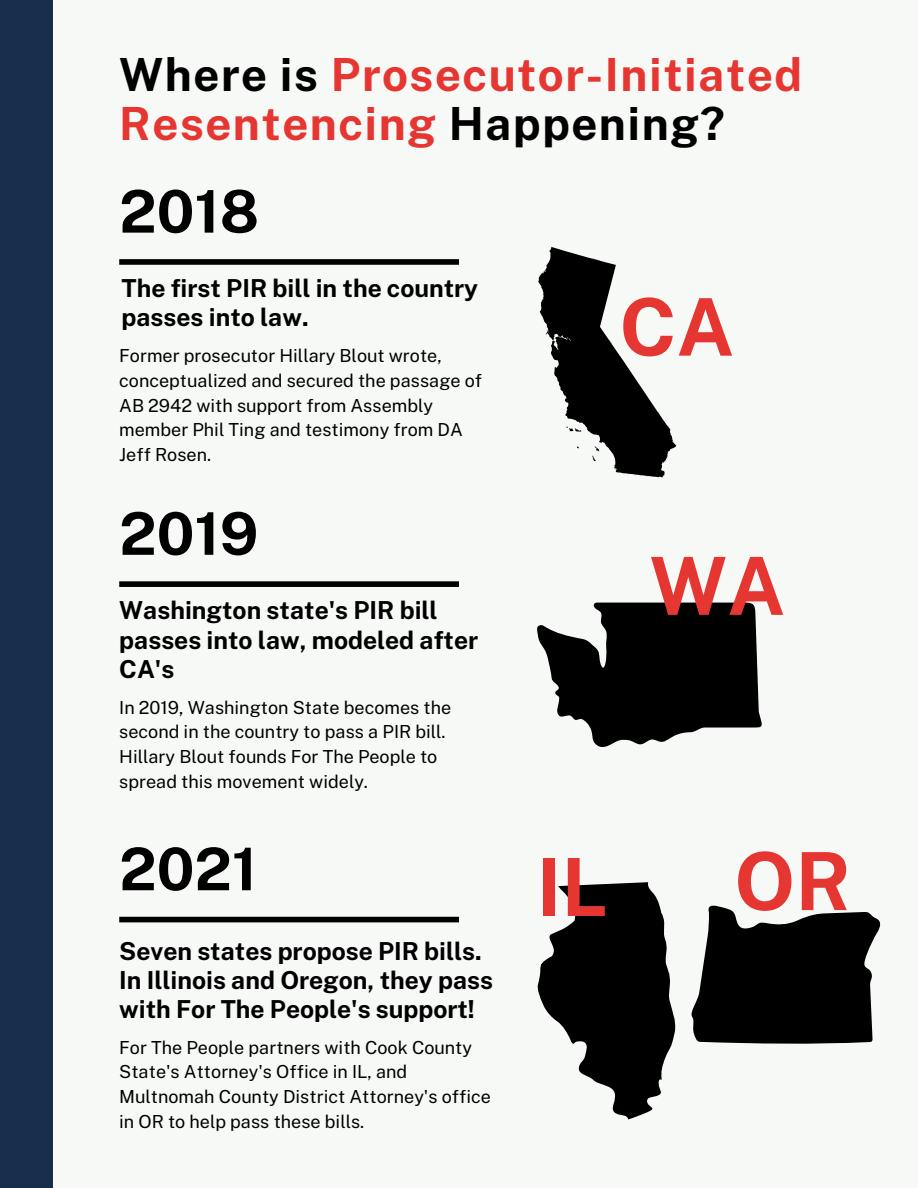
<style>
.page{position:relative;width:918px;height:1188px;background:#f7f9f7}
.page>*{position:absolute;margin:0;border:0;box-sizing:border-box;transform-origin:0 0}
.t1{font:700 80.25px "Public Sans";color:#e63632}
.t2{font:700 79.5px "Public Sans";color:#e63632}
.t3{font:700 58.8px "Public Sans";color:#000}
.t4{font:700 45.75px/48.3px "Public Sans";letter-spacing:.035em;color:#e63632}
.t5{font:700 24.75px/29.2px "Public Sans";color:#000}
.t6{font:18px/24.8px "Public Sans";color:#000}
.s1{color:#000}
</style>
<div class="page">
<div style="left:119px;top:259px;width:340px;height:6px;background:#000"></div>
<div style="left:119px;top:581px;width:340px;height:6px;background:#000"></div>
<div style="left:0;top:0;width:53px;height:1188px;background:#182c4c"></div>
<svg style="left:538px;top:247px;width:138px;height:230px"></svg>
<svg style="left:537px;top:603px;width:225px;height:144px"></svg>
<div style="left:119px;top:917px;width:340px;height:5px;background:#000"></div>
<svg style="left:537px;top:882px;width:139px;height:237px"></svg>
<svg style="left:691px;top:905px;width:190px;height:139px"></svg>
<p class="t4" style="left:119px;top:51px;width:684px"><span class="s1">Where is</span> Prosecutor-Initiated<br>Resentencing <span class="s1">Happening?</span></p>
<p class="t3" style="left:119px;top:177px;width:141px">2018</p>
<p class="t5" style="left:121px;top:274px;width:358px">The first PIR bill in the country passes into law.</p>
<p class="t6" style="left:119px;top:343px;width:365px">Former prosecutor Hillary Blout wrote, conceptualized and secured the passage of AB 2942 with support from Assembly member Phil Ting and testimony from DA Jeff Rosen.</p>
<p class="t3" style="left:119px;top:499px;width:141px">2019</p>
<p class="t5" style="left:119px;top:596px;width:360px">Washington state's PIR bill passes into law, modeled after<br>CA's</p>
<p class="t6" style="left:119px;top:695px;width:334px">In 2019, Washington State becomes the second in the country to pass a PIR bill.<br>Hillary Blout founds For The People to spread this movement widely.</p>
<p class="t2" style="left:619px;top:280px;width:116px">CA</p>
<p class="t1" style="left:650px;top:539px;width:137px">WA</p>
<p class="t3" style="left:119px;top:834px;width:139px">2021</p>
<p class="t1" style="left:537px;top:840px;width:72px">IL</p>
<p class="t1" style="left:734px;top:834px;width:118px">OR</p>
<p class="t5" style="left:119px;top:936px;width:375px">Seven states propose PIR bills.<br>In Illinois and Oregon, they pass with For The People's support!</p>
<p class="t6" style="left:119px;top:1035px;width:373px">For The People partners with Cook County State's Attorney's Office in IL, and Multnomah County District Attorney's office in OR to help pass these bills.</p>
</div>
